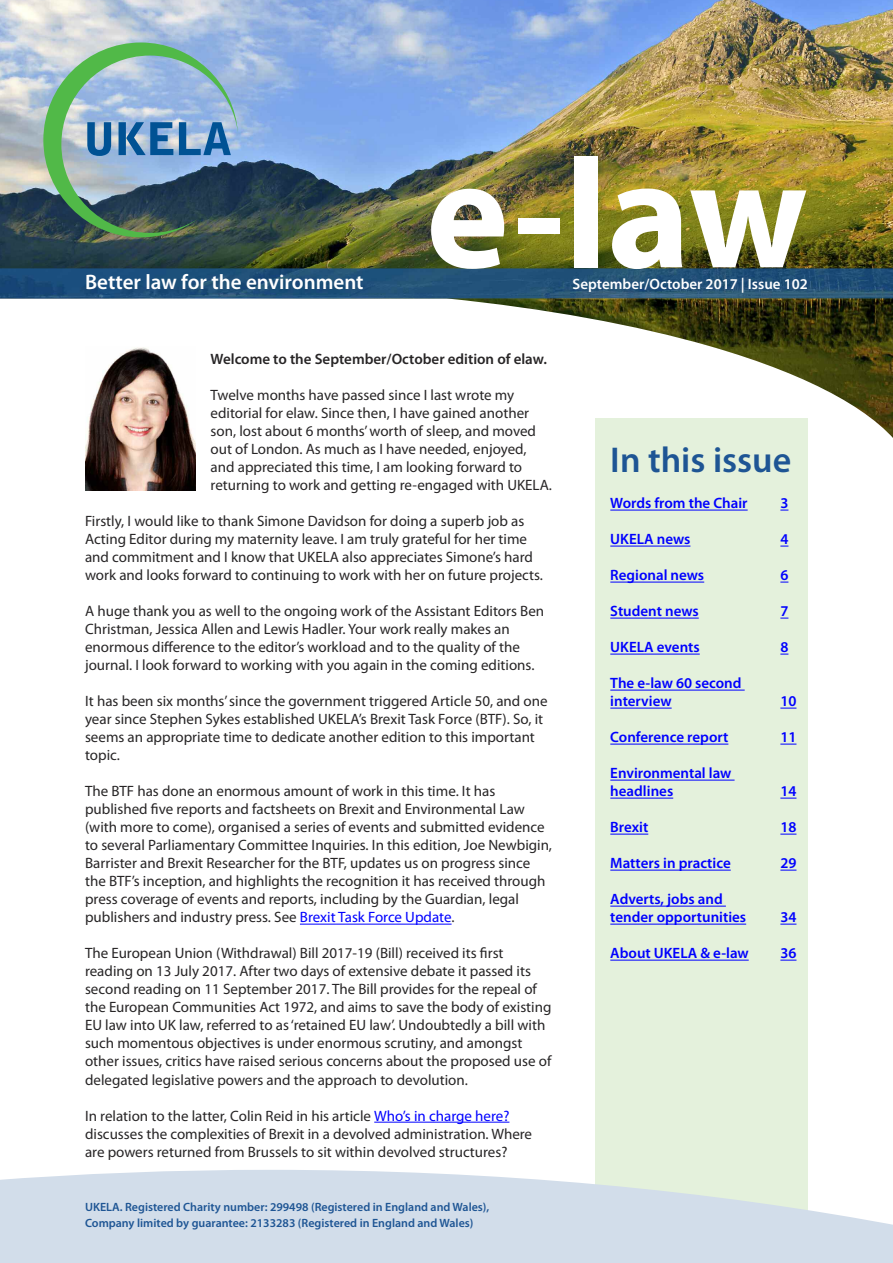
<style>
.page{position:relative;width:893px;height:1263px;background:#fff}
.page>*{position:absolute;margin:0;border:0;box-sizing:border-box;transform-origin:0 0}
.t1{font:700 157.2px "Myriad Pro";color:#fff}
.t2{font:600 36px "Myriad Pro";color:#1e5594}
.t3{font:600 21px "Myriad Pro";color:#fff}
.t4{font:15px/18px "Myriad Pro";color:#272526}
.t5{font:600 15px/18px "Myriad Pro";color:#00f}
.t6{font:600 15px "Myriad Pro";color:#272526}
.t7{font:600 15px "Myriad Pro";color:#fff}
.t8{font:600 12px/16.5px "Myriad Pro";color:#1e5594}
.s1{color:#00f}
</style>
<div class="page">
<div style="left:595px;top:418px;width:213px;height:819px;background:#e4f1dc"></div>
<svg style="left:0;top:1121px;width:893px;height:142px;fill:#d2ddea"></svg>
<img style="left:0;top:0;width:893px;height:438px">
<img style="left:43px;top:43px;width:195px;height:194px">
<img style="left:0;top:268px;width:893px;height:30px">
<hr style="left:300px;top:924px;width:152px;height:1px;background:#00f">
<hr style="left:374px;top:1122px;width:135px;height:1px;background:#00f">
<img style="left:85px;top:346px;width:111px;height:144px">
<hr style="left:610px;top:510px;width:138px;height:1px;background:#00f">
<hr style="left:610px;top:546px;width:80px;height:1px;background:#00f">
<hr style="left:610px;top:582px;width:94px;height:1px;background:#00f">
<hr style="left:610px;top:618px;width:89px;height:1px;background:#00f">
<hr style="left:610px;top:654px;width:90px;height:1px;background:#00f">
<hr style="left:610px;top:690px;width:135px;height:1px;background:#00f">
<hr style="left:610px;top:708px;width:62px;height:1px;background:#00f">
<svg style="left:780px;top:708px;width:16px;height:1px"></svg>
<hr style="left:610px;top:744px;width:118px;height:1px;background:#00f">
<svg style="left:780px;top:744px;width:16px;height:1px"></svg>
<hr style="left:610px;top:780px;width:125px;height:1px;background:#00f">
<hr style="left:610px;top:798px;width:63px;height:1px;background:#00f">
<svg style="left:780px;top:798px;width:16px;height:1px"></svg>
<hr style="left:610px;top:834px;width:38px;height:1px;background:#00f">
<svg style="left:780px;top:834px;width:16px;height:1px"></svg>
<hr style="left:610px;top:870px;width:121px;height:1px;background:#00f">
<svg style="left:780px;top:870px;width:16px;height:1px"></svg>
<hr style="left:610px;top:906px;width:116px;height:1px;background:#00f">
<hr style="left:610px;top:924px;width:136px;height:1px;background:#00f">
<svg style="left:780px;top:924px;width:16px;height:1px"></svg>
<hr style="left:610px;top:960px;width:139px;height:1px;background:#00f">
<svg style="left:780px;top:960px;width:16px;height:1px"></svg>
<h3 class="t3" style="left:85px;top:274px;width:280px">Better law for the environment</h3>
<h1 class="t1" style="left:426px;top:156px;width:383px">e-law</h1>
<p class="t7" style="left:573px;top:278px;width:237px">September/October 2017 | Issue 102</p>
<p class="t6" style="left:211px;top:354px;width:338px">Welcome to the September/October edition of elaw.</p>
<p class="t4" style="left:211px;top:388px;width:343px">Twelve months have passed since I last wrote my editorial for elaw. Since then, I have gained another son, lost about 6 months’worth of sleep, and moved out of London. As much as I have needed, enjoyed, and appreciated this time, I am looking forward to returning to work and getting re-engaged with UKELA.</p>
<p class="t4" style="left:85px;top:514px;width:459px">Firstly, I would like to thank Simone Davidson for doing a superb job as Acting Editor during my maternity leave. I am truly grateful for her time and commitment and I know that UKELA also appreciates Simone’s hard work and looks forward to continuing to work with her on future projects.</p>
<p class="t4" style="left:85px;top:604px;width:461px">A huge thank you as well to the ongoing work of the Assistant Editors Ben Christman, Jessica Allen and Lewis Hadler. Your work really makes an enormous difference to the editor’s workload and to the quality of the journal. I look forward to working with you again in the coming editions.</p>
<p class="t4" style="left:85px;top:694px;width:464px">It has been six months’since the government triggered Article 50, and one year since Stephen Sykes established UKELA’s Brexit Task Force (BTF). So, it seems an appropriate time to dedicate another edition to this important topic.</p>
<p class="t4" style="left:85px;top:784px;width:469px">The BTF has done an enormous amount of work in this time. It has published five reports and factsheets on Brexit and Environmental Law (with more to come), organised a series of events and submitted evidence to several Parliamentary Committee Inquiries. In this edition, Joe Newbigin, Barrister and Brexit Researcher for the BTF, updates us on progress since the BTF’s inception, and highlights the recognition it has received through press coverage of events and reports, including by the Guardian, legal publishers and industry press. See <span class="s1">Brexit Task Force Update</span>.</p>
<p class="t4" style="left:85px;top:946px;width:468px">The European Union (Withdrawal) Bill 2017-19 (Bill) received its first reading on 13 July 2017. After two days of extensive debate it passed its second reading on 11 September 2017. The Bill provides for the repeal of the European Communities Act 1972, and aims to save the body of existing EU law into UK law, referred to as‘retained EU law’. Undoubtedly a bill with such momentous objectives is under enormous scrutiny, and amongst other issues, critics have raised serious concerns about the proposed use of delegated legislative powers and the approach to devolution.</p>
<p class="t4" style="left:85px;top:1108px;width:449px">In relation to the latter, Colin Reid in his article <span class="s1">Who’s in charge here? </span>discusses the complexities of Brexit in a devolved administration. Where are powers returned from Brussels to sit within devolved structures?</p>
<p class="t8" style="left:85px;top:1199px;width:406px">UKELA. Registered Charity number: 299498 (Registered in England and Wales),<br>Company limited by guarantee: 2133283 (Registered in England and Wales)</p>
<h2 class="t2" style="left:610px;top:447px;width:182px">In this issue</h2>
<p class="t5" style="left:610px;top:496px;width:139px">Words from the Chair</p>
<p class="t5" style="left:780px;top:496px;width:10px">3</p>
<p class="t5" style="left:610px;top:532px;width:82px">UKELA news</p>
<p class="t5" style="left:780px;top:532px;width:10px">4</p>
<p class="t5" style="left:610px;top:568px;width:95px">Regional news</p>
<p class="t5" style="left:780px;top:568px;width:10px">6</p>
<p class="t5" style="left:610px;top:604px;width:90px">Student news</p>
<p class="t5" style="left:780px;top:604px;width:10px">7</p>
<p class="t5" style="left:610px;top:640px;width:91px">UKELA events</p>
<p class="t5" style="left:780px;top:640px;width:10px">8</p>
<p class="t5" style="left:610px;top:676px;width:133px">The e-law 60 second interview</p>
<p class="t5" style="left:780px;top:694px;width:18px">10</p>
<p class="t5" style="left:610px;top:730px;width:120px">Conference report</p>
<p class="t5" style="left:780px;top:730px;width:18px">11</p>
<p class="t5" style="left:610px;top:766px;width:123px">Environmental law headlines</p>
<p class="t5" style="left:780px;top:784px;width:18px">14</p>
<p class="t5" style="left:610px;top:820px;width:39px">Brexit</p>
<p class="t5" style="left:780px;top:820px;width:18px">18</p>
<p class="t5" style="left:610px;top:856px;width:122px">Matters in practice</p>
<p class="t5" style="left:780px;top:856px;width:18px">29</p>
<p class="t5" style="left:610px;top:892px;width:137px">Adverts, jobs and tender opportunities</p>
<p class="t5" style="left:780px;top:910px;width:18px">34</p>
<p class="t5" style="left:610px;top:946px;width:140px">About UKELA &amp; e-law</p>
<p class="t5" style="left:780px;top:946px;width:18px">36</p>
</div>
